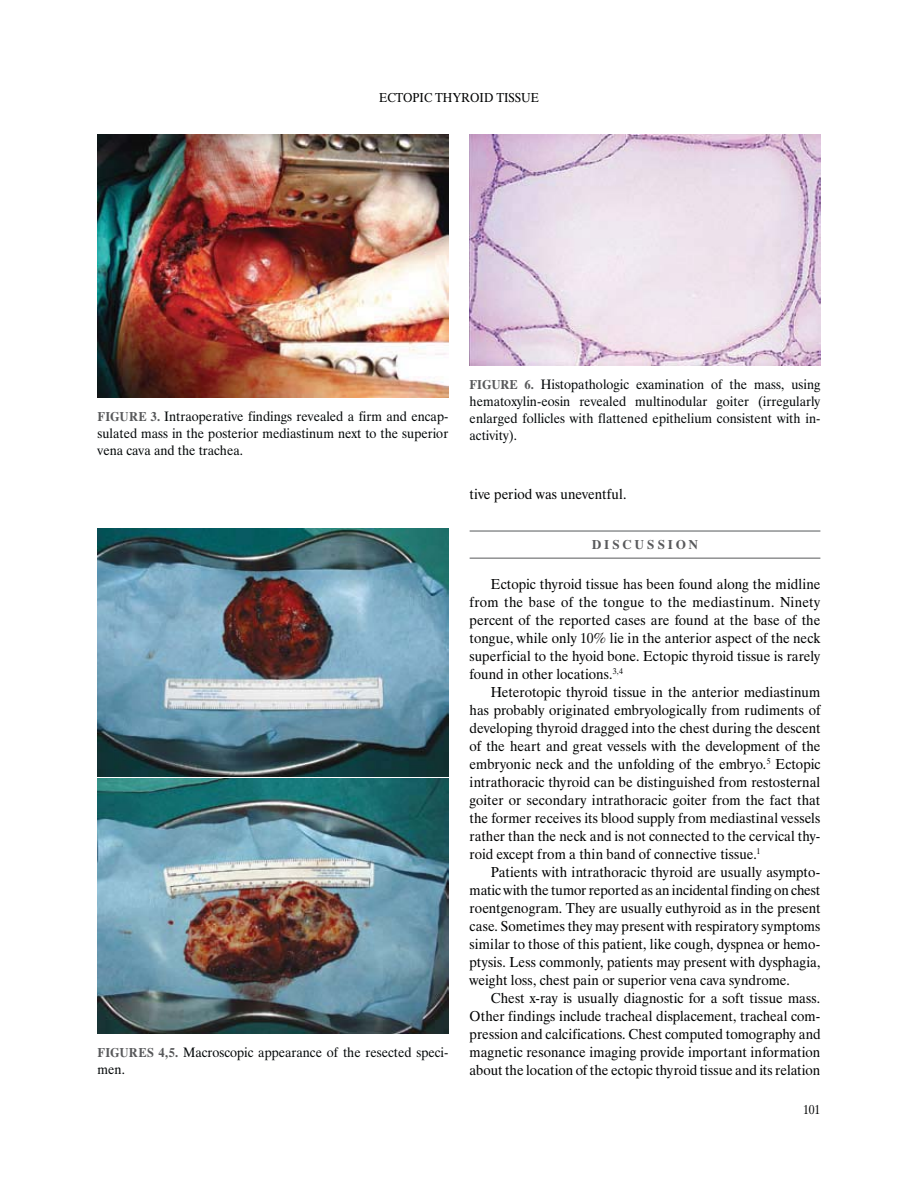
<style>
.page{position:relative;width:918px;height:1188px;background:#fff}
.page>*{position:absolute;margin:0;border:0;box-sizing:border-box;transform-origin:0 0}
.t1{font:15px/18px "UB Times";color:#010202;text-align:justify;scale:.95 1}
.t2{font:14.25px/17.1px "UB Times";color:#040809;text-align:justify;scale:.95 1}
.t3{font:13.5px "UB Times";color:#010202;scale:.9 1}
.t4{font:13.5px "UB Times Bold";letter-spacing:.205em;color:#58595b}
.s1{font-family:"UB Times Bold";font-size:13.5px;color:#58595b}
</style>
<div class="page">
<hr style="left:470px;top:531px;width:350px;height:1px;background:#55585a">
<hr style="left:470px;top:558px;width:350px;height:1px;background:#58595b">
<img style="left:98px;top:135px;width:350px;height:263px">
<img style="left:98px;top:528px;width:350px;height:249px">
<img style="left:98px;top:779px;width:350px;height:255px">
<img style="left:470px;top:135px;width:350px;height:230px">
<p class="t3" style="left:379px;top:93px;width:179px">ECTOPIC THYROID TISSUE</p>
<p class="t2" style="left:98px;top:409px;width:371px"><span class="s1">FIGURE 3.</span> Intraoperative findings revealed a firm and encap&shy;sulated mass in the posterior mediastinum next to the superior vena cava and the trachea.</p>
<p class="t2" style="left:98px;top:1045px;width:371px"><span class="s1">FIGURES 4,5.</span> Macroscopic appearance of the resected speci&shy;men.</p>
<p class="t2" style="left:470px;top:377px;width:371px"><span class="s1">FIGURE 6.</span> Histopathologic examination of the mass, using hematoxylin-eosin revealed multinodular goiter (irregularly enlarged follicles with flattened epithelium consistent with in&shy;activity).</p>
<p class="t1" style="left:470px;top:487px;width:167px">tive period was uneventful.</p>
<p class="t4" style="left:592px;top:537px;width:108px">DISCUSSION</p>
<p class="t1" style="left:470px;top:576px;width:371px;text-indent:21px">Ectopic thyroid tissue has been found along the midline from the base of the tongue to the mediastinum. Ninety percent of the reported cases are found at the base of the tongue, while only 10% lie in the anterior aspect of the neck superficial to the hyoid bone. Ectopic thyroid tissue is rarely found in other locations.<sup>3,4</sup></p>
<p class="t1" style="left:470px;top:684px;width:371px;text-indent:21px">Heterotopic thyroid tissue in the anterior mediastinum has probably originated embryologically from rudiments of developing thyroid dragged into the chest during the descent of the heart and great vessels with the development of the embryonic neck and the unfolding of the embryo.<sup>5</sup> Ectopic intrathoracic thyroid can be distinguished from restosternal goiter or secondary intrathoracic goiter from the fact that the former receives its blood supply from mediastinal vessels rather than the neck and is not connected to the cervical thy&shy;roid except from a thin band of connective tissue.<sup>1</sup></p>
<p class="t1" style="left:470px;top:864px;width:371px;text-indent:21px">Patients with intrathoracic thyroid are usually asympto&shy;matic with the tumor reported as an incidental finding on chest roentgenogram. They are usually euthyroid as in the present case. Sometimes they may present with respiratory symptoms similar to those of this patient, like cough, dyspnea or hemo&shy;ptysis. Less commonly, patients may present with dysphagia, weight loss, chest pain or superior vena cava syndrome.</p>
<p class="t1" style="left:470px;top:990px;width:371px;text-indent:21px">Chest x-ray is usually diagnostic for a soft tissue mass.<br>Other findings include tracheal displacement, tracheal com&shy;pression and calcifications. Chest computed tomography and magnetic resonance imaging provide important information about the location of the ectopic thyroid tissue and its relation</p>
<p class="t3" style="left:803px;top:1105px;width:21px">101</p>
</div>
